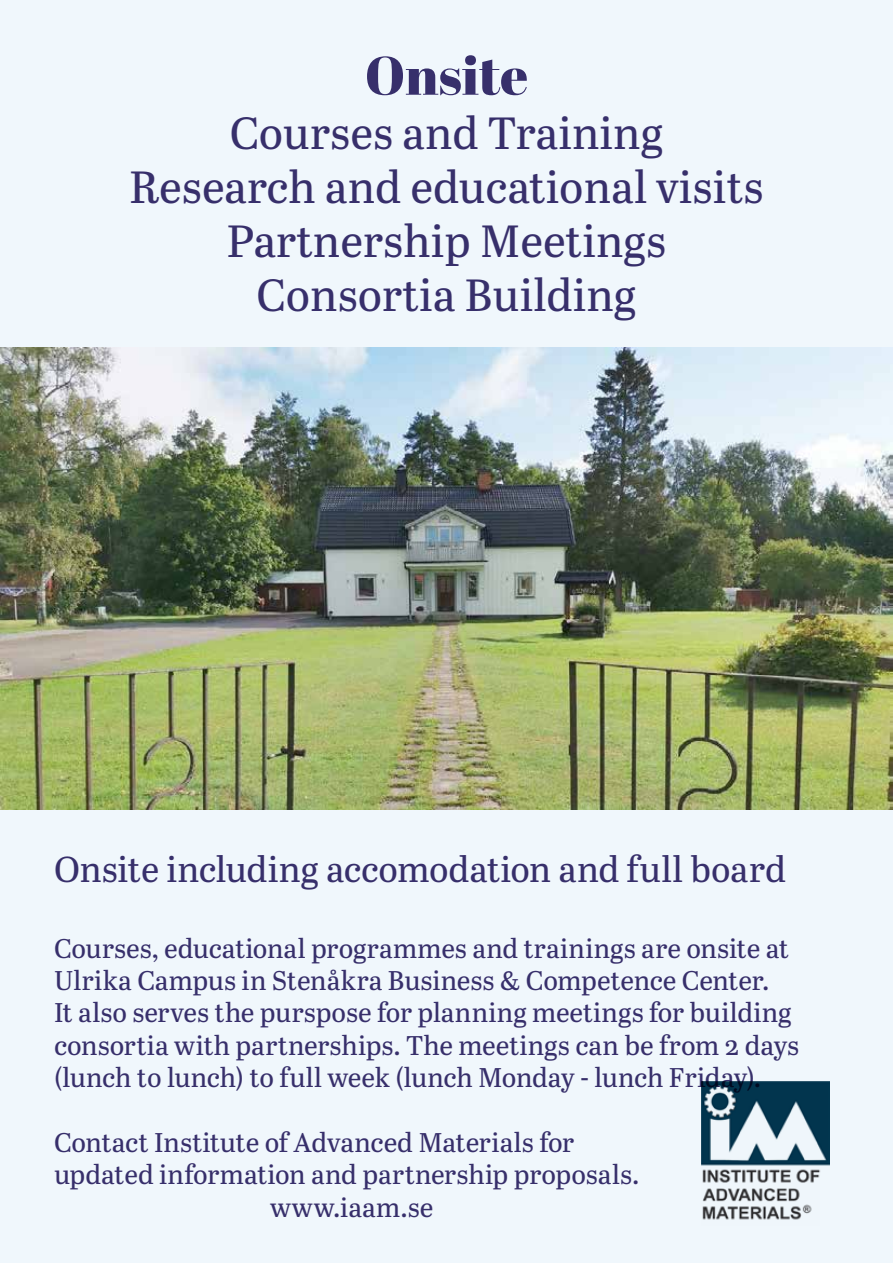
<style>
.page{position:relative;width:893px;height:1263px;background:#f0f7fc}
.page>*{position:absolute;margin:0;border:0;box-sizing:border-box;transform-origin:0 0}
.t1{font:54px "Abril Fatface";color:#372f6b}
.t2{font:45px/54px "Abril Text";color:#372f6b;text-align:center}
.t3{font:36px "Abril Text";letter-spacing:-.005em;color:#372f6b}
.t4{font:27px/32.4px "Abril Text";color:#372f6b}
</style>
<div class="page">
<img style="left:0;top:347px;width:893px;height:463px">
<img style="left:702px;top:1081px;width:127px;height:139px">
<h1 class="t1" style="left:365px;top:38px;width:165px">Onsite</h1>
<h2 class="t2" style="left:129px;top:104px;width:636px">Courses and Training<br>Research and educational visits<br>Partnership Meetings<br>Consortia Building</h2>
<h3 class="t3" style="left:54px;top:843px;width:734px">Onsite including accomodation and full board</h3>
<p class="t4" style="left:54px;top:931px;width:747px">Courses, educational programmes and trainings are onsite at Ulrika Campus in Stenåkra Business &amp; Competence Center.<br>It also serves the purspose for planning meetings for building consortia with partnerships. The meetings can be from 2 days (lunch to lunch) to full week (lunch Monday - lunch Friday).</p>
<p class="t4" style="left:54px;top:1125px;width:522px">Contact Institute of Advanced Materials for</p>
<p class="t4" style="left:54px;top:1157px;width:587px">updated information and partnership proposals.</p>
<p class="t4" style="left:270px;top:1190px;width:165px">www.iaam.se</p>
</div>
